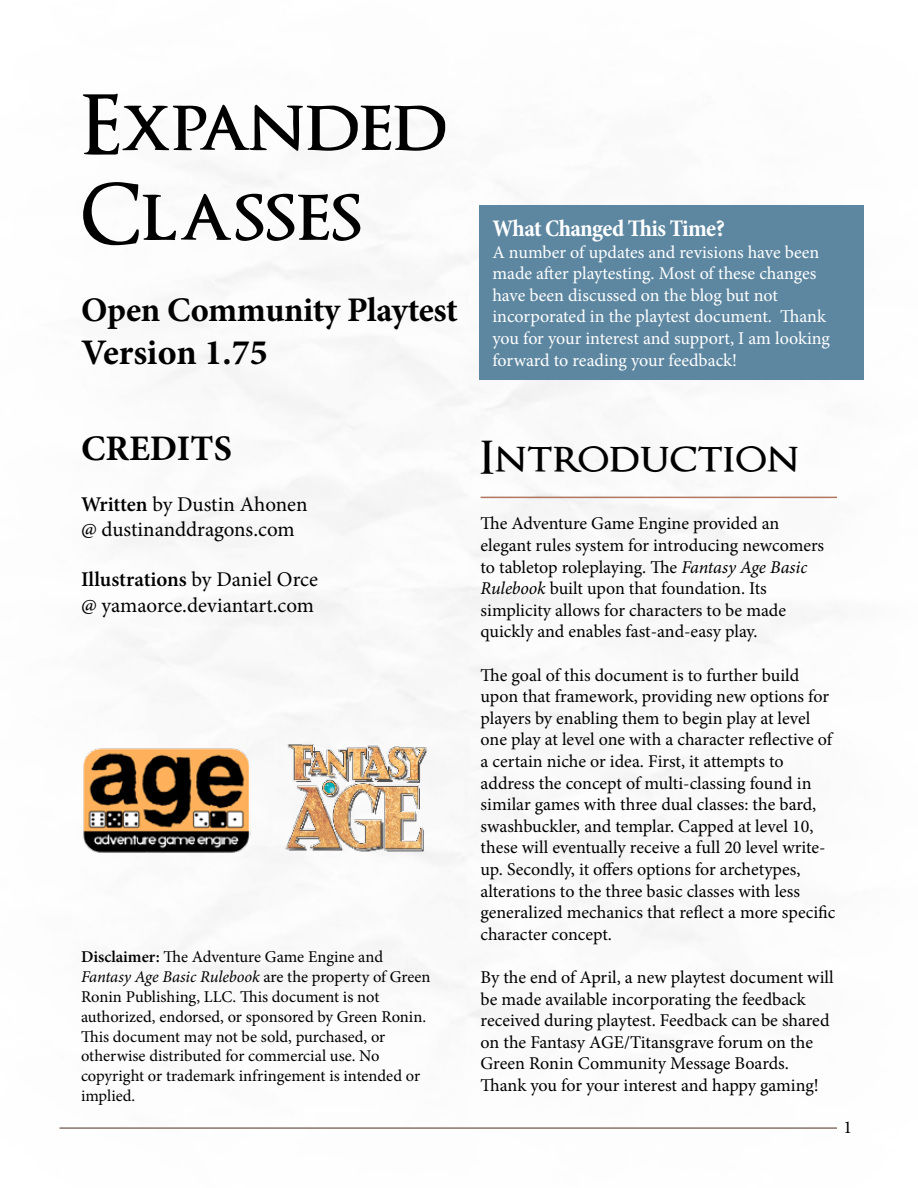
<style>
.page{position:relative;width:918px;height:1188px;background:#fff}
.page>*{position:absolute;margin:0;border:0;box-sizing:border-box;transform-origin:0 0}
.t1{font:600 82.5px "Optimus Princeps";color:#000}
.t2{font:600 81px "Optimus Princeps";letter-spacing:-.01em;color:#000}
.t3{font:600 45px "Optimus Princeps";color:#000}
.t4{font:700 36px "Minion Pro";color:#000}
.t5{font:700 34.5px "Minion Pro";letter-spacing:-.01em;color:#000}
.t6{font:700 condensed 24px "Minion Pro";letter-spacing:-.025em;color:#fff}
.t7{font:21px/25.2px "Minion Pro";letter-spacing:-.005em;color:#000}
.t8{font:18px/21.6px "Minion Pro";color:#000}
.t9{font:18px/21.6px "Minion Pro";letter-spacing:-.005em;color:#fff}
.t10{font:16.5px/19.8px "Minion Pro";letter-spacing:-.005em;color:#000}
.s1{font-weight:600}
.s2{font-style:italic}
</style>
<div class="page">
<img style="left:59px;top:161px;width:805px;height:968px">
<hr style="left:60px;top:1127px;width:777px;height:2px;background:#88746a">
<hr style="left:481px;top:497px;width:356px;height:1px;background:#b07660">
<img style="left:81px;top:746px;width:170px;height:109px">
<img style="left:282px;top:739px;width:148px;height:116px">
<div style="left:480px;top:206px;width:384px;height:174px;background:#5d87a1"></div>
<h2 class="t2" style="left:81px;top:82px;width:368px">Expanded</h2>
<h1 class="t1" style="left:81px;top:171px;width:283px">Classes</h1>
<h3 class="t5" style="left:81px;top:286px;width:378px">Open Community Playtest</h3>
<h3 class="t4" style="left:81px;top:327px;width:188px">Version 1.75</h3>
<h3 class="t6" style="left:492px;top:212px;width:234px">What Changed This Time?</h3>
<p class="t9" style="left:492px;top:241px;width:339px">A number of updates and revisions have been made after playtesting. Most of these changes have been discussed on the blog but not incorporated in the playtest document. Thank you for your interest and support, I am looking forward to reading your feedback!</p>
<h3 class="t4" style="left:81px;top:423px;width:153px">CREDITS</h3>
<p class="t7" style="left:81px;top:492px;width:228px"><span class="s1">Written</span> by Dustin Ahonen @ dustinanddragons.com</p>
<p class="t7" style="left:81px;top:567px;width:238px"><span class="s1">Illustrations</span> by Daniel Orce @ yamaorce.deviantart.com</p>
<p class="t10" style="left:81px;top:947px;width:351px"><span class="s1">Disclaimer:</span> The Adventure Game Engine and <span class="s2">Fantasy Age Basic Rulebook</span> are the property of Green Ronin Publishing, LLC. This document is not authorized, endorsed, or sponsored by Green Ronin.<br>This document may not be sold, purchased, or otherwise distributed for commercial use. No copyright or trademark infringement is intended or implied.</p>
<h3 class="t3" style="left:481px;top:434px;width:320px">Introduction</h3>
<p class="t8" style="left:481px;top:513px;width:345px">The Adventure Game Engine provided an elegant rules system for introducing newcomers to tabletop roleplaying. The <span class="s2">Fantasy Age Basic Rulebook</span> built upon that foundation. Its simplicity allows for characters to be made quickly and enables fast-and-easy play.</p>
<p class="t8" style="left:481px;top:664px;width:356px">The goal of this document is to further build upon that framework, providing new options for players by enabling them to begin play at level one play at level one with a character reflective of a certain niche or idea. First, it attempts to address the concept of multi-classing found in similar games with three dual classes: the bard, swashbuckler, and templar. Capped at level 10, these will eventually receive a full 20 level write&shy;up. Secondly, it offers options for archetypes, alterations to the three basic classes with less generalized mechanics that reflect a more specific character concept.</p>
<p class="t8" style="left:481px;top:966px;width:355px">By the end of April, a new playtest document will be made available incorporating the feedback received during playtest. Feedback can be shared on the Fantasy AGE/Titansgrave forum on the Green Ronin Community Message Boards.<br>Thank you for your interest and happy gaming!</p>
<p class="t8" style="left:843px;top:1117px;width:10px">1</p>
</div>
